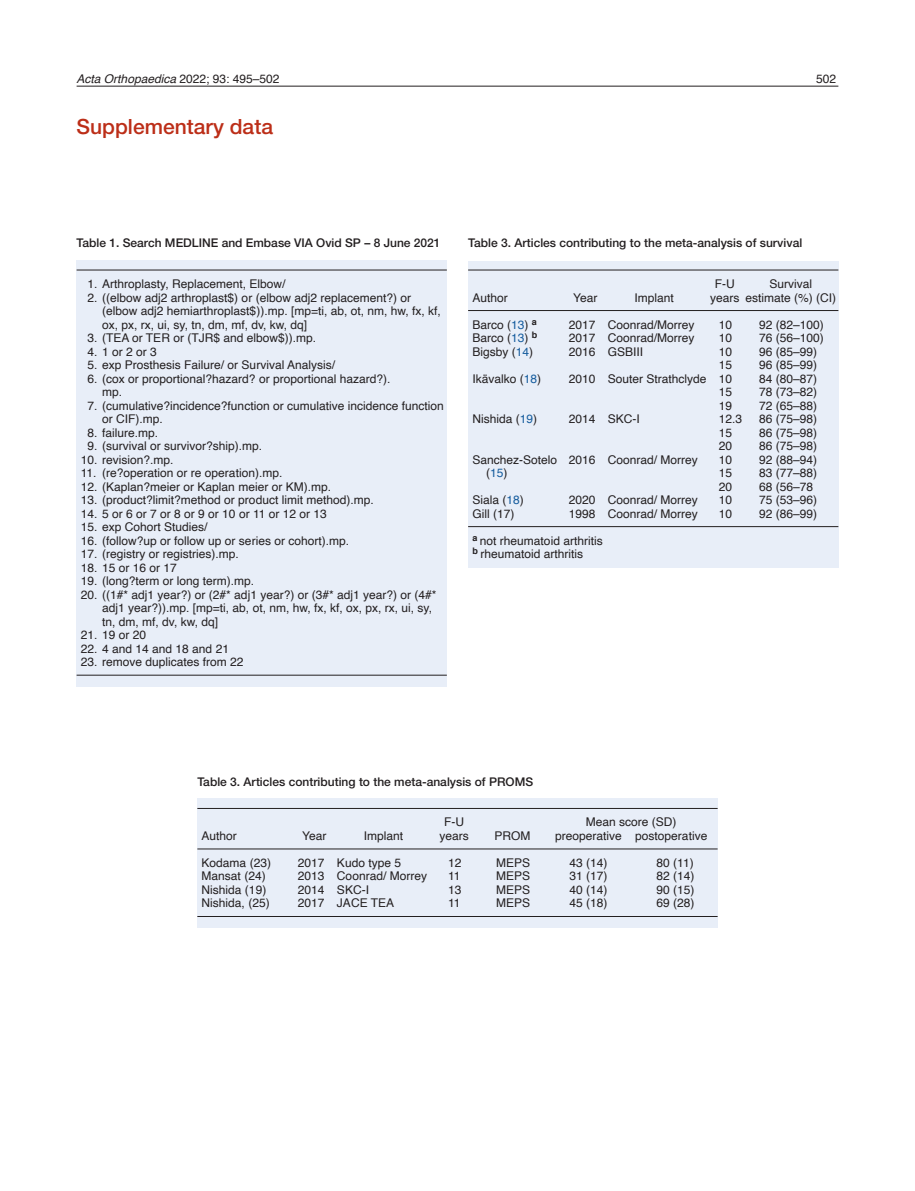
<style>
.page{position:relative;width:915px;height:1191px;background:#fff}
.page>*{position:absolute;margin:0;border:0;box-sizing:border-box;transform-origin:0 0}
.t1{font:500 21px "Helvetica Neue LTW1 G";color:#bc2e18}
.t2{font:12px/13.5px "Helvetica";color:#231f20}
.t3{font:500 12px "Helvetica Neue LTW1 G";color:#231f20}
.t4{font:italic 12px "Helvetica";color:#231f20}
.s1{font-style:normal}
.s2{color:#175d9e}
</style>
<div class="page">
<hr style="left:77px;top:86px;width:761px;height:1px;background:#231f20">
<div style="left:468px;top:261px;width:370px;height:307px;background:#e8eef8"></div>
<div style="left:77px;top:260px;width:369px;height:427px;background:#e8eef8"></div>
<hr style="left:77px;top:270px;width:369px;height:1px;background:#231f20">
<hr style="left:77px;top:675px;width:369px;height:1px;background:#231f20">
<hr style="left:468px;top:270px;width:370px;height:1px;background:#231f20">
<hr style="left:468px;top:310px;width:370px;height:1px;background:#231f20">
<hr style="left:468px;top:526px;width:370px;height:1px;background:#231f20">
<div style="left:197px;top:798px;width:520px;height:130px;background:#e8eef8"></div>
<hr style="left:197px;top:808px;width:520px;height:1px;background:#231f20">
<hr style="left:197px;top:848px;width:520px;height:1px;background:#231f20">
<hr style="left:197px;top:916px;width:520px;height:1px;background:#231f20">
<p class="t4" style="left:77px;top:70px;width:204px">Acta Orthopaedica <span class="s1">2022; 93: 495–502</span></p>
<p class="t2" style="left:816px;top:73px;width:22px">502</p>
<h1 class="t1" style="left:77px;top:114px;width:198px">Supplementary data</h1>
<p class="t3" style="left:77px;top:236px;width:365px">Table 1. Search MEDLINE and Embase VIA Ovid SP – 8 June 2021</p>
<p class="t2" style="left:87px;top:277px;width:199px">1. Arthroplasty, Replacement, Elbow/</p>
<p class="t2" style="left:102px;top:291px;width:340px;text-indent:-15px">2. ((elbow adj2 arthroplast$) or (elbow adj2 replacement?) or (elbow adj2 hemiarthroplast$)).mp. [mp=ti, ab, ot, nm, hw, fx, kf, ox, px, rx, ui, sy, tn, dm, mf, dv, kw, dq]</p>
<p class="t2" style="left:87px;top:331px;width:230px">3. (TEA or TER or (TJR$ and elbow$)).mp.</p>
<p class="t2" style="left:87px;top:345px;width:71px">4. 1 or 2 or 3</p>
<p class="t2" style="left:87px;top:358px;width:249px">5. exp Prosthesis Failure/ or Survival Analysis/</p>
<p class="t2" style="left:102px;top:372px;width:290px;text-indent:-15px">6. (cox or proportional?hazard? or proportional hazard?). mp.</p>
<p class="t2" style="left:102px;top:399px;width:343px;text-indent:-15px">7. (cumulative?incidence?function or cumulative incidence function or CIF).mp.</p>
<p class="t2" style="left:87px;top:426px;width:72px">8. failure.mp.</p>
<p class="t2" style="left:87px;top:439px;width:176px">9. (survival or survivor?ship).mp.</p>
<p class="t2" style="left:81px;top:453px;width:94px">10. revision?.mp.</p>
<p class="t2" style="left:81px;top:466px;width:203px">11. (re?operation or re operation).mp.</p>
<p class="t2" style="left:81px;top:480px;width:252px">12. (Kaplan?meier or Kaplan meier or KM).mp.</p>
<p class="t2" style="left:81px;top:493px;width:294px">13. (product?limit?method or product limit method).mp.</p>
<p class="t2" style="left:81px;top:507px;width:247px">14. 5 or 6 or 7 or 8 or 9 or 10 or 11 or 12 or 13</p>
<p class="t2" style="left:81px;top:520px;width:128px">15. exp Cohort Studies/</p>
<p class="t2" style="left:81px;top:534px;width:270px">16. (follow?up or follow up or series or cohort).mp.</p>
<p class="t2" style="left:81px;top:547px;width:159px">17. (registry or registries).mp.</p>
<p class="t2" style="left:81px;top:561px;width:97px">18. 15 or 16 or 17</p>
<p class="t2" style="left:81px;top:574px;width:175px">19. (long?term or long term).mp.</p>
<p class="t2" style="left:102px;top:588px;width:336px;text-indent:-21px">20. ((1#* adj1 year?) or (2#* adj1 year?) or (3#* adj1 year?) or (4#* adj1 year?)).mp. [mp=ti, ab, ot, nm, hw, fx, kf, ox, px, rx, ui, sy, tn, dm, mf, dv, kw, dq]</p>
<p class="t2" style="left:81px;top:628px;width:67px">21. 19 or 20</p>
<p class="t2" style="left:81px;top:642px;width:150px">22. 4 and 14 and 18 and 21</p>
<p class="t2" style="left:81px;top:655px;width:164px">23. remove duplicates from 22</p>
<p class="t3" style="left:468px;top:236px;width:335px">Table 3. Articles contributing to the meta-analysis of survival</p>
<p class="t2" style="left:714px;top:277px;width:21px">F-U</p>
<p class="t2" style="left:769px;top:277px;width:44px">Survival</p>
<p class="t2" style="left:472px;top:291px;width:37px">Author</p>
<p class="t2" style="left:573px;top:291px;width:26px">Year</p>
<p class="t2" style="left:634px;top:291px;width:41px">Implant</p>
<p class="t2" style="left:710px;top:291px;width:128px">years estimate (%) (CI)</p>
<p class="t2" style="left:472px;top:318px;width:66px">Barco (<span class="s2">13</span>) <sup>a</sup></p>
<p class="t2" style="left:568px;top:318px;width:127px">2017 Coonrad/Morrey</p>
<p class="t2" style="left:718px;top:318px;width:15px">10</p>
<p class="t2" style="left:759px;top:318px;width:66px">92 (82–100)</p>
<p class="t2" style="left:472px;top:331px;width:66px">Barco (<span class="s2">13</span>) <sup>b</sup></p>
<p class="t2" style="left:568px;top:331px;width:127px">2017 Coonrad/Morrey</p>
<p class="t2" style="left:718px;top:331px;width:15px">10</p>
<p class="t2" style="left:759px;top:331px;width:66px">76 (56–100)</p>
<p class="t2" style="left:472px;top:345px;width:62px">Bigsby (<span class="s2">14</span>)</p>
<p class="t2" style="left:568px;top:345px;width:76px">2016 GSBIII</p>
<p class="t2" style="left:718px;top:345px;width:15px">10</p>
<p class="t2" style="left:759px;top:345px;width:60px">96 (85–99)</p>
<p class="t2" style="left:718px;top:358px;width:15px">15</p>
<p class="t2" style="left:759px;top:358px;width:60px">96 (85–99)</p>
<p class="t2" style="left:472px;top:372px;width:70px">Ikävalko (<span class="s2">18</span>)</p>
<p class="t2" style="left:568px;top:372px;width:165px">2010 Souter Strathclyde 10</p>
<p class="t2" style="left:759px;top:372px;width:60px">84 (80–87)</p>
<p class="t2" style="left:718px;top:385px;width:15px">15</p>
<p class="t2" style="left:759px;top:385px;width:60px">78 (73–82)</p>
<p class="t2" style="left:718px;top:399px;width:15px">19</p>
<p class="t2" style="left:759px;top:399px;width:60px">72 (65–88)</p>
<p class="t2" style="left:472px;top:412px;width:66px">Nishida (<span class="s2">19</span>)</p>
<p class="t2" style="left:568px;top:412px;width:73px">2014 SKC-I</p>
<p class="t2" style="left:718px;top:412px;width:25px">12.3</p>
<p class="t2" style="left:759px;top:412px;width:60px">86 (75–98)</p>
<p class="t2" style="left:718px;top:426px;width:15px">15</p>
<p class="t2" style="left:759px;top:426px;width:60px">86 (75–98)</p>
<p class="t2" style="left:718px;top:439px;width:15px">20</p>
<p class="t2" style="left:759px;top:439px;width:60px">86 (75–98)</p>
<p class="t2" style="left:472px;top:453px;width:227px">Sanchez-Sotelo 2016 Coonrad/ Morrey</p>
<p class="t2" style="left:718px;top:453px;width:15px">10</p>
<p class="t2" style="left:759px;top:453px;width:60px">92 (88–94)</p>
<p class="t2" style="left:486px;top:466px;width:23px">(<span class="s2">15</span>)</p>
<p class="t2" style="left:718px;top:466px;width:15px">15</p>
<p class="t2" style="left:759px;top:466px;width:60px">83 (77–88)</p>
<p class="t2" style="left:718px;top:480px;width:15px">20</p>
<p class="t2" style="left:759px;top:480px;width:56px">68 (56–78</p>
<p class="t2" style="left:472px;top:493px;width:53px">Siala (<span class="s2">18</span>)</p>
<p class="t2" style="left:568px;top:493px;width:131px">2020 Coonrad/ Morrey</p>
<p class="t2" style="left:718px;top:493px;width:15px">10</p>
<p class="t2" style="left:759px;top:493px;width:60px">75 (53–96)</p>
<p class="t2" style="left:472px;top:507px;width:43px">Gill (17)</p>
<p class="t2" style="left:568px;top:507px;width:131px">1998 Coonrad/ Morrey</p>
<p class="t2" style="left:718px;top:507px;width:15px">10</p>
<p class="t2" style="left:759px;top:507px;width:60px">92 (86–99)</p>
<p class="t2" style="left:472px;top:534px;width:132px"><sup>a</sup> not rheumatoid arthritis <sup>b</sup> rheumatoid arthritis</p>
<p class="t3" style="left:197px;top:774px;width:337px">Table 3. Articles contributing to the meta-analysis of PROMS</p>
<p class="t2" style="left:444px;top:816px;width:21px">F-U</p>
<p class="t2" style="left:585px;top:816px;width:92px">Mean score (SD)</p>
<p class="t2" style="left:201px;top:829px;width:37px">Author</p>
<p class="t2" style="left:302px;top:829px;width:26px">Year</p>
<p class="t2" style="left:364px;top:829px;width:41px">Implant</p>
<p class="t2" style="left:439px;top:829px;width:31px">years</p>
<p class="t2" style="left:494px;top:829px;width:37px">PROM</p>
<p class="t2" style="left:555px;top:829px;width:154px">preoperative postoperative</p>
<p class="t2" style="left:201px;top:856px;width:71px">Kodama (23)</p>
<p class="t2" style="left:298px;top:856px;width:105px">2017 Kudo type 5</p>
<p class="t2" style="left:448px;top:856px;width:15px">12</p>
<p class="t2" style="left:496px;top:856px;width:36px">MEPS</p>
<p class="t2" style="left:569px;top:856px;width:40px">43 (14)</p>
<p class="t2" style="left:656px;top:856px;width:39px">80 (11)</p>
<p class="t2" style="left:201px;top:870px;width:66px">Mansat (24)</p>
<p class="t2" style="left:298px;top:870px;width:131px">2013 Coonrad/ Morrey</p>
<p class="t2" style="left:448px;top:870px;width:14px">11</p>
<p class="t2" style="left:496px;top:870px;width:36px">MEPS</p>
<p class="t2" style="left:569px;top:870px;width:40px">31 (17)</p>
<p class="t2" style="left:656px;top:870px;width:40px">82 (14)</p>
<p class="t2" style="left:201px;top:883px;width:66px">Nishida (19)</p>
<p class="t2" style="left:298px;top:883px;width:73px">2014 SKC-I</p>
<p class="t2" style="left:448px;top:883px;width:15px">13</p>
<p class="t2" style="left:496px;top:883px;width:36px">MEPS</p>
<p class="t2" style="left:569px;top:883px;width:40px">40 (14)</p>
<p class="t2" style="left:656px;top:883px;width:40px">90 (15)</p>
<p class="t2" style="left:201px;top:897px;width:70px">Nishida, (25)</p>
<p class="t2" style="left:298px;top:897px;width:98px">2017 JACE TEA</p>
<p class="t2" style="left:448px;top:897px;width:14px">11</p>
<p class="t2" style="left:496px;top:897px;width:36px">MEPS</p>
<p class="t2" style="left:569px;top:897px;width:40px">45 (18)</p>
<p class="t2" style="left:656px;top:897px;width:40px">69 (28)</p>
</div>
